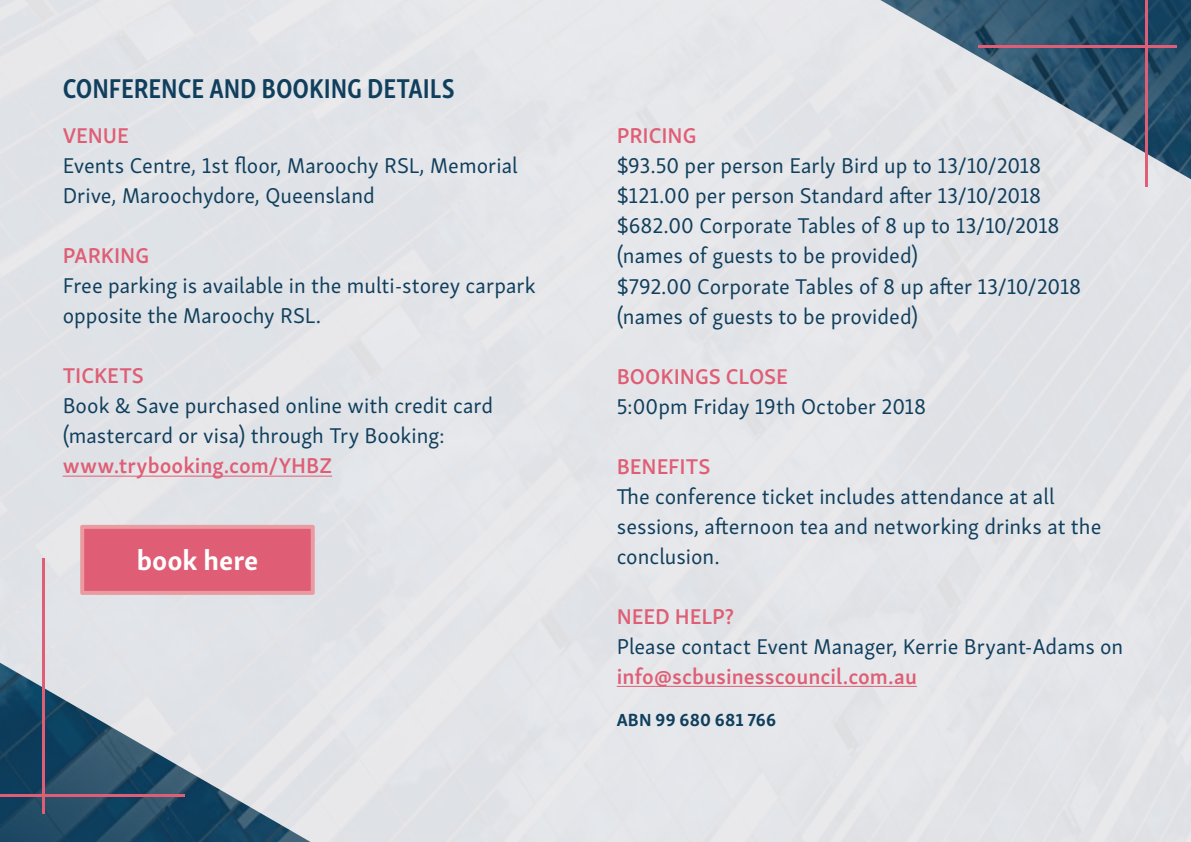
<style>
.page{position:relative;width:1191px;height:842px;background:#e2e4e8}
.page>*{position:absolute;margin:0;border:0;box-sizing:border-box;transform-origin:0 0}
.t1{font:700 28px "Skolar Sans Cp";color:#103f5d}
.t2{font:700 28px "Skolar Sans";color:#fff}
.t3{font:22px/30px "Skolar Sans";color:#103f5d}
.t4{font:600 22px "Skolar Sans";color:#df5e75}
.t5{font:700 18px "Skolar Sans";letter-spacing:.01em;color:#103f5d}
</style>
<div class="page">
<hr style="left:43px;top:559px;width:2px;height:255px;background:#df5e75">
<hr style="left:1145px;top:0;width:3px;height:187px;background:#df5e75">
<hr style="left:0;top:794px;width:184px;height:3px;background:#df5e75">
<hr style="left:978px;top:45px;width:198px;height:3px;background:#df5e75">
<hr style="left:63px;top:476px;width:269px;height:1px;background:#df5e75">
<hr style="left:617px;top:686px;width:300px;height:1px;background:#df5e75">
<div style="left:80px;top:525px;width:235px;height:70px;background:#df5e75;border:4px solid #ea9aa1"></div>
<p class="t1" style="left:63px;top:67px;width:393px">CONFERENCE AND BOOKING DETAILS</p>
<p class="t4" style="left:63px;top:118px;width:68px">VENUE</p>
<p class="t3" style="left:63px;top:149px;width:456px">Events Centre, 1st floor, Maroochy RSL, Memorial<br>Drive, Maroochydore, Queensland</p>
<p class="t4" style="left:63px;top:238px;width:88px">PARKING</p>
<p class="t3" style="left:63px;top:269px;width:474px">Free parking is available in the multi-storey carpark opposite the Maroochy RSL.</p>
<p class="t4" style="left:63px;top:358px;width:83px">TICKETS</p>
<p class="t3" style="left:63px;top:389px;width:432px">Book &amp; Save purchased online with credit card (mastercard or visa) through Try Booking:</p>
<p class="t4" style="left:63px;top:448px;width:271px">www.trybooking.com/YHBZ</p>
<p class="t2" style="left:137px;top:538px;width:123px">book here</p>
<p class="t4" style="left:617px;top:118px;width:81px">PRICING</p>
<p class="t3" style="left:617px;top:149px;width:466px">$93.50 per person Early Bird up to 13/10/2018 $121.00 per person Standard after 13/10/2018 $682.00 Corporate Tables of 8 up to 13/10/2018 (names of guests to be provided)<br>$792.00 Corporate Tables of 8 up after 13/10/2018 (names of guests to be provided)</p>
<p class="t4" style="left:617px;top:359px;width:173px">BOOKINGS CLOSE</p>
<p class="t3" style="left:617px;top:389px;width:311px">5:00pm Friday 19th October 2018</p>
<p class="t4" style="left:617px;top:449px;width:95px">BENEFITS</p>
<p class="t3" style="left:617px;top:479px;width:486px">The conference ticket includes attendance at all sessions, afternoon tea and networking drinks at the conclusion.</p>
<p class="t4" style="left:617px;top:599px;width:119px">NEED HELP?</p>
<p class="t3" style="left:617px;top:629px;width:508px">Please contact Event Manager, Kerrie Bryant-Adams on</p>
<p class="t4" style="left:617px;top:659px;width:302px">info@scbusinesscouncil.com.au</p>
<p class="t5" style="left:617px;top:705px;width:161px">ABN 99 680 681 766</p>
</div>
